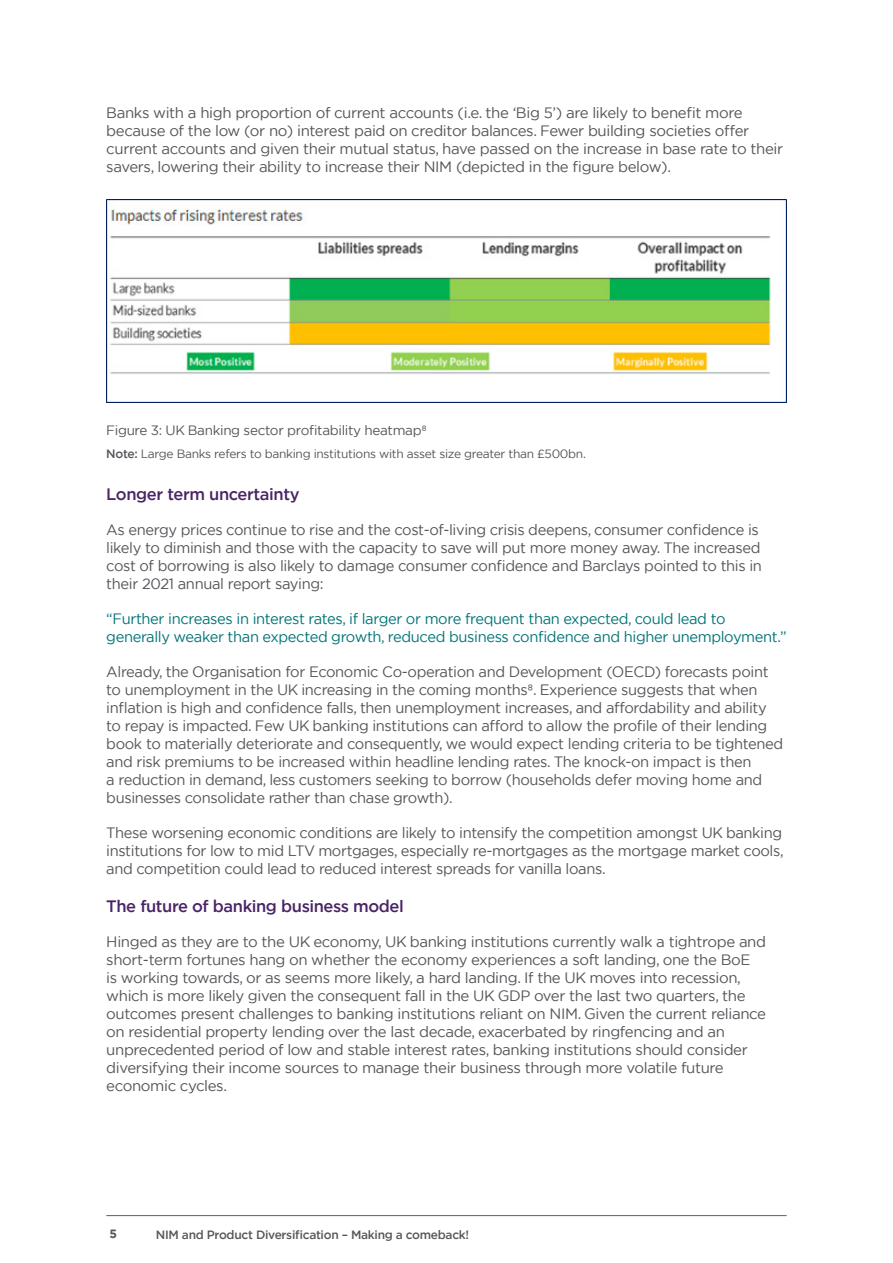
<style>
.page{position:relative;width:893px;height:1263px;background:#fff}
.page>*{position:absolute;margin:0;border:0;box-sizing:border-box;transform-origin:0 0}
.t1{font:500 16.5px "Gotham";letter-spacing:-.025em;color:#4a2465}
.t2{font:15px/18px "Gotham";letter-spacing:-.025em;color:#53565a}
.t3{font:15px/18px "Gotham";letter-spacing:-.025em;color:#027477}
.t4{font:13.5px "Gotham";letter-spacing:-.025em;color:#53565a}
.t5{font:12px "Gotham";letter-spacing:-.025em;color:#53565a}
.t6{font:500 12px "Gotham";letter-spacing:-.025em;color:#575756}
.t7{font:700 12px "Gotham";color:#575756}
.s1{font-weight:500}
</style>
<div class="page">
<hr style="left:106px;top:1215px;width:681px;height:1px;background:#5d5e65">
<img style="left:106px;top:200px;width:681px;height:203px">
<p class="t2" style="left:106px;top:104px;width:678px">Banks with a high proportion of current accounts (i.e. the ‘Big 5’) are likely to benefit more because of the low (or no) interest paid on creditor balances. Fewer building societies offer current accounts and given their mutual status, have passed on the increase in base rate to their savers, lowering their ability to increase their NIM (depicted in the figure below).</p>
<p class="t4" style="left:106px;top:422px;width:322px">Figure 3: UK Banking sector profitability heatmap8</p>
<p class="t5" style="left:106px;top:446px;width:481px"><span class="s1">Note:</span> Large Banks refers to banking institutions with asset size greater than £500bn.</p>
<p class="t1" style="left:106px;top:483px;width:195px">Longer term uncertainty</p>
<p class="t2" style="left:106px;top:520px;width:657px">As energy prices continue to rise and the cost-of-living crisis deepens, consumer confidence is likely to diminish and those with the capacity to save will put more money away. The increased cost of borrowing is also likely to damage consumer confidence and Barclays pointed to this in their 2021 annual report saying:</p>
<p class="t3" style="left:106px;top:609px;width:682px">“Further increases in interest rates, if larger or more frequent than expected, could lead to generally weaker than expected growth, reduced business confidence and higher unemployment.”</p>
<p class="t2" style="left:106px;top:662px;width:678px">Already, the Organisation for Economic Co-operation and Development (OECD) forecasts point to unemployment in the UK increasing in the coming months8. Experience suggests that when inflation is high and confidence falls, then unemployment increases, and affordability and ability to repay is impacted. Few UK banking institutions can afford to allow the profile of their lending book to materially deteriorate and consequently, we would expect lending criteria to be tightened and risk premiums to be increased within headline lending rates. The knock-on impact is then<br>a reduction in demand, less customers seeking to borrow (households defer moving home and businesses consolidate rather than chase growth).</p>
<p class="t2" style="left:106px;top:823px;width:679px;text-align:justify">These worsening economic conditions are likely to intensify the competition amongst UK banking institutions for low to mid LTV mortgages, especially re-mortgages as the mortgage market cools, and competition could lead to reduced interest spreads for vanilla loans.</p>
<p class="t1" style="left:106px;top:895px;width:299px">The future of banking business model</p>
<p class="t2" style="left:106px;top:932px;width:661px">Hinged as they are to the UK economy, UK banking institutions currently walk a tightrope and short-term fortunes hang on whether the economy experiences a soft landing, one the BoE<br>is working towards, or as seems more likely, a hard landing. If the UK moves into recession, which is more likely given the consequent fall in the UK GDP over the last two quarters, the outcomes present challenges to banking institutions reliant on NIM. Given the current reliance on residential property lending over the last decade, exacerbated by ringfencing and an unprecedented period of low and stable interest rates, banking institutions should consider diversifying their income sources to manage their business through more volatile future economic cycles.</p>
<p class="t7" style="left:110px;top:1226px;width:9px">5</p>
<p class="t6" style="left:156px;top:1227px;width:315px">NIM and Product Diversification – Making a comeback!</p>
</div>
